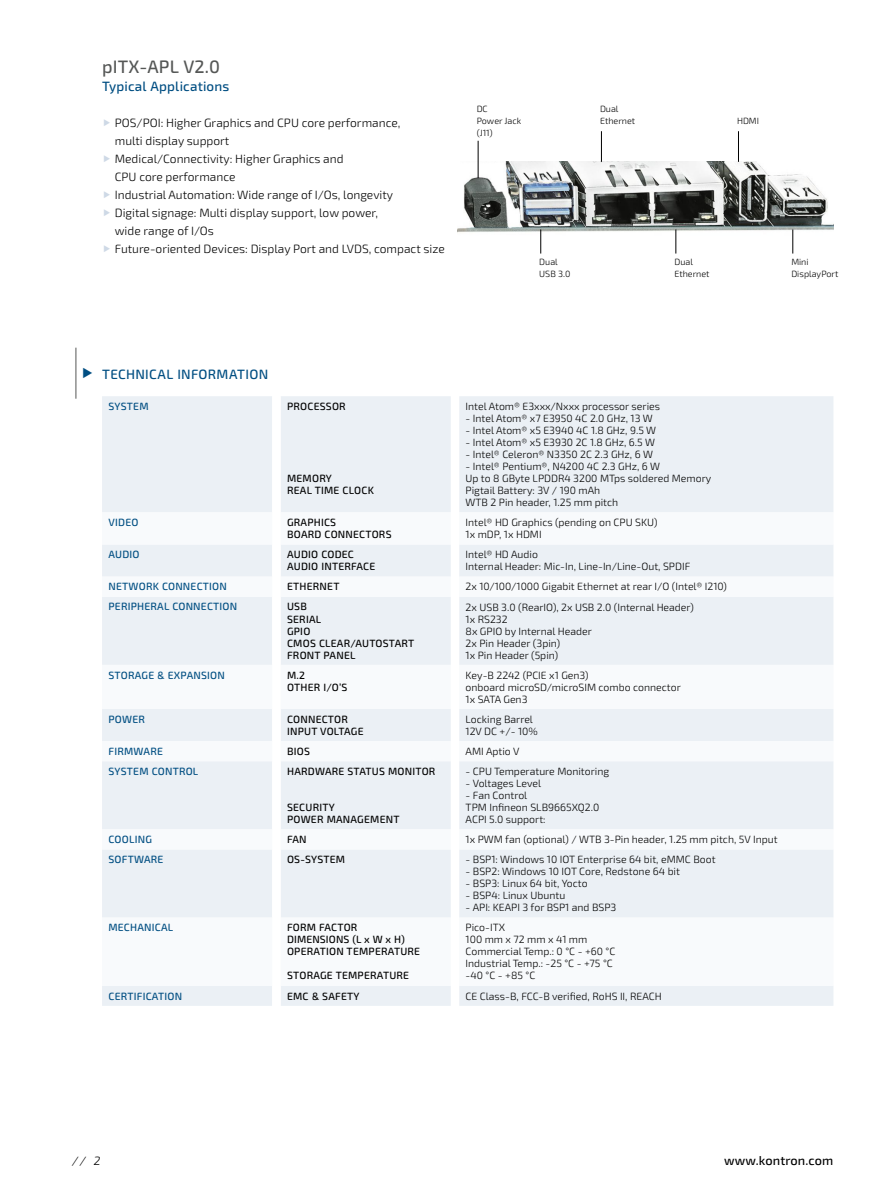
<style>
.page{position:relative;width:893px;height:1191px;background:#fff}
.page>*{position:absolute;margin:0;border:0;box-sizing:border-box;transform-origin:0 0}
.t1{font:500 18px "Sn T";letter-spacing:.01em;color:#555756}
.t2{font:500 13.5px "Sn T";letter-spacing:.015em;color:#004e82}
.t3{font:500 12.75px "Sn T";letter-spacing:.01em;color:#000}
.t4{font:300 12px/18px "Sn T";color:#000}
.t5{font:italic 300 12px "Sn T";color:#000}
.t6{font:300 10.5px/12px "Sn T";color:#000}
.t7{font:500 10.5px/12px "Sn T";letter-spacing:.02em;color:#000}
.t8{font:500 10.5px "Sn T";letter-spacing:.02em;color:#004e82}
.t9{font:300 9px/12px "Sn T";color:#000}
</style>
<div class="page">
<hr style="left:76px;top:348px;width:1px;height:51px;background:#555756">
<div style="left:102px;top:396px;width:731px;height:609px;background:#ebf0f5"></div>
<svg style="left:272px;top:396px;width:9px;height:609px"></svg>
<svg style="left:102px;top:512px;width:731px;height:473px;fill:#ecf0f5"></svg>
<img style="left:457px;top:162px;width:376px;height:80px">
<hr style="left:478px;top:141px;width:1px;height:37px;background:#000">
<svg style="left:540px;top:229px;width:1px;height:24px"></svg>
<svg style="left:675px;top:229px;width:1px;height:24px"></svg>
<svg style="left:792px;top:229px;width:1px;height:24px"></svg>
<hr style="left:601px;top:131px;width:1px;height:31px;background:#000">
<hr style="left:738px;top:131px;width:1px;height:31px;background:#000">
<h1 class="t1" style="left:102px;top:56px;width:120px">pITX-APL V2.0</h1>
<p class="t2" style="left:102px;top:78px;width:129px">Typical Applications</p>
<p class="t4" style="left:115px;top:114px;width:332px">POS/POI: Higher Graphics and CPU core performance,<br>multi display support<br>Medical/Connectivity: Higher Graphics and<br>CPU core performance<br>Industrial Automation: Wide range of I/Os, longevity<br>Digital signage: Multi display support, low power,<br>wide range of I/Os<br>Future-oriented Devices: Display Port and LVDS, compact size</p>
<p class="t9" style="left:477px;top:103px;width:46px">DC<br>Power Jack (J11)</p>
<p class="t9" style="left:600px;top:103px;width:37px">Dual<br>Ethernet</p>
<p class="t9" style="left:737px;top:115px;width:24px">HDMI</p>
<p class="t9" style="left:539px;top:256px;width:33px">Dual<br>USB 3.0</p>
<p class="t9" style="left:674px;top:256px;width:37px">Dual<br>Ethernet</p>
<p class="t9" style="left:791px;top:256px;width:49px">Mini<br>DisplayPort</p>
<p class="t2" style="left:102px;top:366px;width:168px">TECHNICAL INFORMATION</p>
<p class="t8" style="left:108px;top:400px;width:42px">SYSTEM</p>
<p class="t7" style="left:287px;top:400px;width:60px">PROCESSOR</p>
<p class="t7" style="left:287px;top:472px;width:88px">MEMORY<br>REAL TIME CLOCK</p>
<p class="t6" style="left:466px;top:400px;width:196px">Intel Atom® E3xxx/Nxxx processor series</p>
<p class="t6" style="left:466px;top:412px;width:189px">- Intel Atom® x7 E3950 4C 2.0 GHz, 13 W</p>
<p class="t6" style="left:466px;top:424px;width:192px">- Intel Atom® x5 E3940 4C 1.8 GHz, 9.5 W</p>
<p class="t6" style="left:466px;top:436px;width:191px">- Intel Atom® x5 E3930 2C 1.8 GHz, 6.5 W</p>
<p class="t6" style="left:466px;top:448px;width:189px">- Intel® Celeron® N3350 2C 2.3 GHz, 6 W</p>
<p class="t6" style="left:466px;top:460px;width:247px">- Intel® Pentium®, N4200 4C 2.3 GHz, 6 W<br>Up to 8 GByte LPDDR4 3200 MTps soldered Memory Pigtail Battery: 3V / 190 mAh<br>WTB 2 Pin header, 1.25 mm pitch</p>
<p class="t8" style="left:108px;top:516px;width:31px">VIDEO</p>
<p class="t7" style="left:287px;top:516px;width:106px">GRAPHICS<br>BOARD CONNECTORS</p>
<p class="t6" style="left:466px;top:516px;width:193px">Intel® HD Graphics (pending on CPU SKU)<br>1x mDP, 1x HDMI</p>
<p class="t8" style="left:108px;top:548px;width:33px">AUDIO</p>
<p class="t7" style="left:287px;top:549px;width:90px">AUDIO CODEC<br>AUDIO INTERFACE</p>
<p class="t6" style="left:466px;top:549px;width:226px">Intel® HD Audio<br>Internal Header: Mic-In, Line-In/Line-Out, SPDIF</p>
<p class="t8" style="left:108px;top:580px;width:120px">NETWORK CONNECTION</p>
<p class="t7" style="left:287px;top:581px;width:54px">ETHERNET</p>
<p class="t6" style="left:466px;top:581px;width:263px">2x 10/100/1000 Gigabit Ethernet at rear I/O (Intel® I210)</p>
<p class="t8" style="left:108px;top:600px;width:130px">PERIPHERAL CONNECTION</p>
<p class="t7" style="left:287px;top:601px;width:129px">USB<br>SERIAL<br>GPIO<br>CMOS CLEAR/AUTOSTART<br>FRONT PANEL</p>
<p class="t6" style="left:466px;top:601px;width:230px">2x USB 3.0 (RearIO), 2x USB 2.0 (Internal Header)<br>1x RS232<br>8x GPIO by Internal Header<br>2x Pin Header (3pin)<br>1x Pin Header (5pin)</p>
<p class="t8" style="left:108px;top:669px;width:118px">STORAGE &amp; EXPANSION</p>
<p class="t7" style="left:287px;top:669px;width:62px">M.2<br>OTHER I/O’S</p>
<p class="t6" style="left:466px;top:669px;width:217px">Key-B 2242 (PCIE x1 Gen3)<br>onboard microSD/microSIM combo connector<br>1x SATA Gen3</p>
<p class="t8" style="left:108px;top:713px;width:38px">POWER</p>
<p class="t7" style="left:287px;top:713px;width:78px">CONNECTOR<br>INPUT VOLTAGE</p>
<p class="t6" style="left:466px;top:713px;width:74px">Locking Barrel<br>12V DC +/- 10%</p>
<p class="t8" style="left:108px;top:745px;width:56px">FIRMWARE</p>
<p class="t7" style="left:287px;top:745px;width:24px">BIOS</p>
<p class="t6" style="left:466px;top:745px;width:55px">AMI Aptio V</p>
<p class="t8" style="left:108px;top:765px;width:91px">SYSTEM CONTROL</p>
<p class="t7" style="left:287px;top:765px;width:150px">HARDWARE STATUS MONITOR</p>
<p class="t7" style="left:287px;top:801px;width:114px">SECURITY<br>POWER MANAGEMENT</p>
<p class="t6" style="left:466px;top:765px;width:145px">- CPU Temperature Monitoring</p>
<p class="t6" style="left:466px;top:777px;width:77px">- Voltages Level</p>
<p class="t6" style="left:466px;top:789px;width:135px">- Fan Control<br>TPM Infineon SLB9665XQ2.0<br>ACPI 5.0 support:</p>
<p class="t8" style="left:108px;top:833px;width:45px">COOLING</p>
<p class="t7" style="left:287px;top:833px;width:21px">FAN</p>
<p class="t6" style="left:466px;top:833px;width:313px">1x PWM fan (optional) / WTB 3-Pin header, 1.25 mm pitch, 5V Input</p>
<p class="t8" style="left:108px;top:853px;width:56px">SOFTWARE</p>
<p class="t7" style="left:287px;top:853px;width:60px">OS-SYSTEM</p>
<p class="t6" style="left:466px;top:853px;width:251px">- BSP1: Windows 10 IOT Enterprise 64 bit, eMMC Boot</p>
<p class="t6" style="left:466px;top:865px;width:216px">- BSP2: Windows 10 IOT Core, Redstone 64 bit</p>
<p class="t6" style="left:466px;top:877px;width:124px">- BSP3: Linux 64 bit, Yocto</p>
<p class="t6" style="left:466px;top:889px;width:101px">- BSP4: Linux Ubuntu</p>
<p class="t6" style="left:466px;top:901px;width:152px">- API: KEAPI 3 for BSP1 and BSP3</p>
<p class="t8" style="left:108px;top:921px;width:66px">MECHANICAL</p>
<p class="t7" style="left:287px;top:922px;width:135px">FORM FACTOR<br>DIMENSIONS (L x W x H)<br>OPERATION TEMPERATURE</p>
<p class="t7" style="left:287px;top:970px;width:124px">STORAGE TEMPERATURE</p>
<p class="t6" style="left:466px;top:922px;width:151px">Pico-ITX<br>100 mm x 72 mm x 41 mm<br>Commercial Temp.: 0 °C - +60 °C<br>Industrial Temp.: -25 °C - +75 °C -40 °C - +85 °C</p>
<p class="t8" style="left:108px;top:989px;width:75px">CERTIFICATION</p>
<p class="t7" style="left:287px;top:990px;width:74px">EMC &amp; SAFETY</p>
<p class="t6" style="left:466px;top:990px;width:198px">CE Class-B, FCC-B verified, RoHS II, REACH</p>
<p class="t5" style="left:72px;top:1153px;width:30px">// 2</p>
<p class="t3" style="left:724px;top:1153px;width:111px">www.kontron.com</p>
</div>
